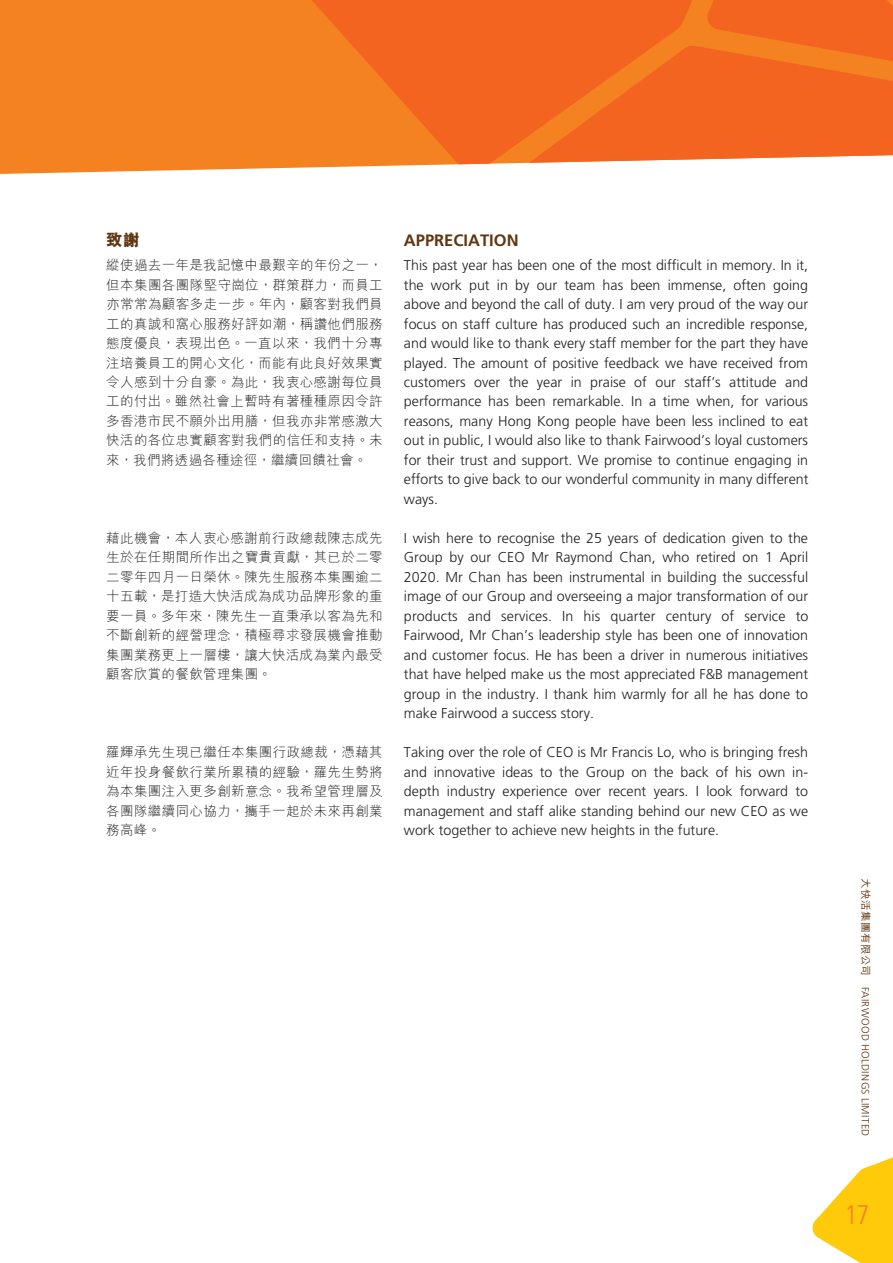
<style>
.page{position:relative;width:893px;height:1263px;background:#fff}
.page>*{position:absolute;margin:0;border:0;box-sizing:border-box;transform-origin:0 0}
.t1{font:300 condensed 27px "Frutiger LT Std";color:#f58220}
.t2{font:700 16.5px "Frutiger LT Std";color:#603711}
.t3{font:800 16.5px "M Hei HK";color:#603711}
.t4{font:300 14.25px/19.5px "Frutiger LT Std";color:#231f20;text-align:justify}
.t5{font:300 13.5px/19.5px "M Hei HK";letter-spacing:.03em;color:#231f20;text-align:justify}
.t6{font:300 10.5px "Frutiger LT Std";letter-spacing:.035em;color:#603711}
.s1{font-family:"M Hei HK";font-weight:500}
</style>
<div class="page">
<div style="left:0;top:0;width:705px;height:174px;background:#f58220"></div>
<svg style="left:284px;top:0;width:418px;height:174px;background:#f47528"></svg>
<svg style="left:495px;top:45px;width:398px;height:129px;background:#f47a3c"></svg>
<svg style="left:705px;top:0;width:188px;height:67px;background:#f36c20"></svg>
<svg style="left:812px;top:1157px;width:81px;height:106px"></svg>
<p class="t3" style="left:106px;top:232px;width:35px">致謝</p>
<p class="t5" style="left:106px;top:255px;width:278px">縱使過去一年是我記憶中最艱辛的年份之一，但本集團各團隊堅守崗位，群策群力，而員工亦常常為顧客多走一步。年內，顧客對我們員工的真誠和窩心服務好評如潮，稱讚他們服務態度優良，表現出色。一直以來，我們十分專注培養員工的開心文化，而能有此良好效果實令人感到十分自豪。為此，我衷心感謝每位員工的付出。雖然社會上暫時有著種種原因令許多香港市民不願外出用膳，但我亦非常感激大快活的各位忠實顧客對我們的信任和支持。未來，我們將透過各種途徑，繼續回饋社會。</p>
<p class="t5" style="left:106px;top:528px;width:278px">藉此機會，本人衷心感謝前行政總裁陳志成先生於在任期間所作出之寶貴貢獻，其已於二零二零年四月一日榮休。陳先生服務本集團逾二十五載，是打造大快活成為成功品牌形象的重要一員。多年來，陳先生一直秉承以客為先和不斷創新的經營理念，積極尋求發展機會推動集團業務更上一層樓，讓大快活成為業內最受顧客欣賞的餐飲管理集團。</p>
<p class="t5" style="left:106px;top:742px;width:278px">羅輝承先生現已繼任本集團行政總裁，憑藉其近年投身餐飲行業所累積的經驗，羅先生勢將為本集團注入更多創新意念。我希望管理層及各團隊繼續同心協力，攜手一起於未來再創業務高峰。</p>
<p class="t2" style="left:404px;top:231px;width:116px">APPRECIATION</p>
<p class="t4" style="left:404px;top:256px;width:406px">This past year has been one of the most difficult in memory. In it, the work put in by our team has been immense, often going above and beyond the call of duty. I am very proud of the way our focus on staff culture has produced such an incredible response, and would like to thank every staff member for the part they have played. The amount of positive feedback we have received from customers over the year in praise of our staff’s attitude and performance has been remarkable. In a time when, for various reasons, many Hong Kong people have been less inclined to eat out in public, I would also like to thank Fairwood’s loyal customers for their trust and support. We promise to continue engaging in efforts to give back to our wonderful community in many different ways.</p>
<p class="t4" style="left:404px;top:528px;width:406px">I wish here to recognise the 25 years of dedication given to the Group by our CEO Mr Raymond Chan, who retired on 1 April 2020. Mr Chan has been instrumental in building the successful image of our Group and overseeing a major transformation of our products and services. In his quarter century of service to Fairwood, Mr Chan’s leadership style has been one of innovation and customer focus. He has been a driver in numerous initiatives that have helped make us the most appreciated F&amp;B management group in the industry. I thank him warmly for all he has done to make Fairwood a success story.</p>
<p class="t4" style="left:404px;top:743px;width:406px">Taking over the role of CEO is Mr Francis Lo, who is bringing fresh and innovative ideas to the Group on the back of his own in&shy;depth industry experience over recent years. I look forward to management and staff alike standing behind our new CEO as we work together to achieve new heights in the future.</p>
<p class="t6" style="left:871px;top:878px;width:259px;rotate:90deg"><span class="s1">大快活集團有限公司</span> FAIRWOOD HOLDINGS LIMITED</p>
<h1 class="t1" style="left:844px;top:1199px;width:27px">17</h1>
</div>
